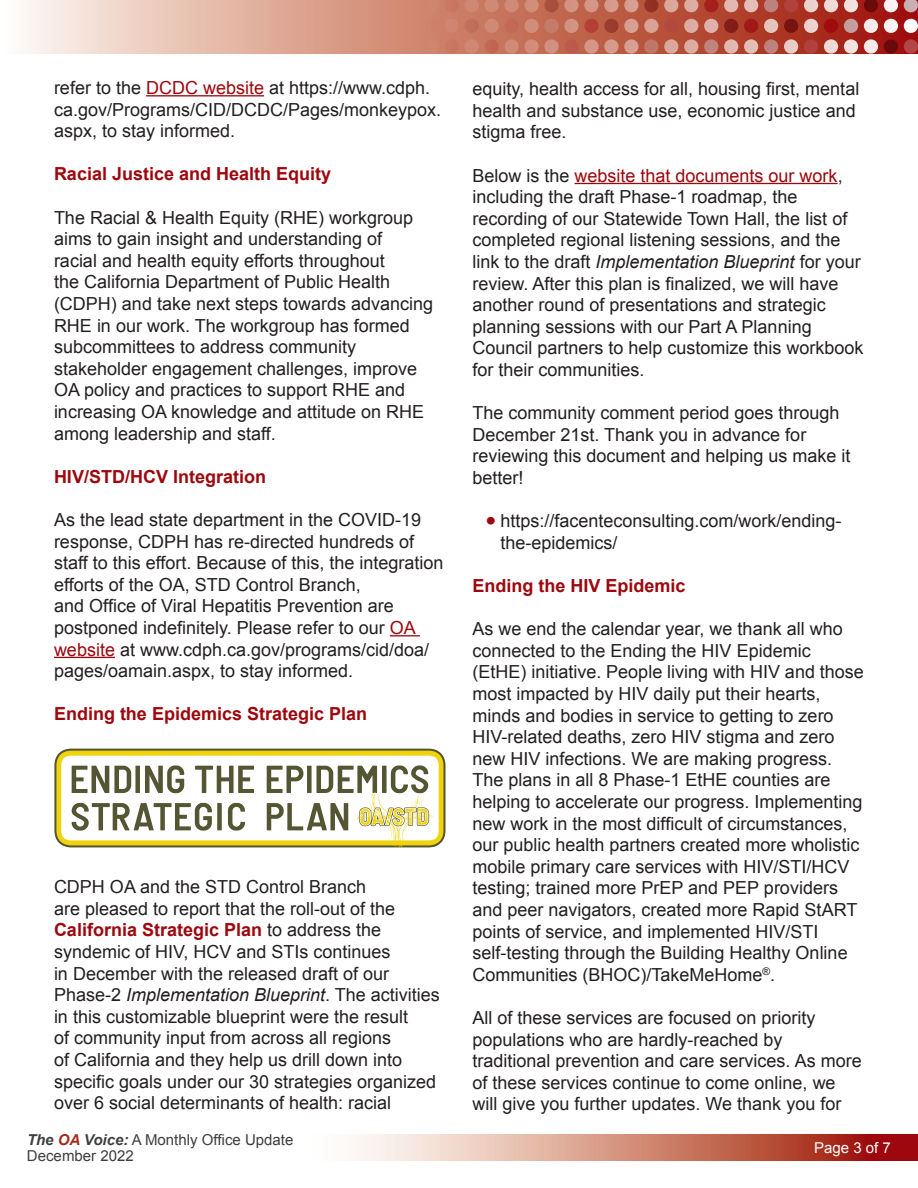
<style>
.page{position:relative;width:918px;height:1188px;background:#fff}
.page>*{position:absolute;margin:0;border:0;box-sizing:border-box;transform-origin:0 0}
.t1{font:18px/21.6px "Arial";color:#231f20}
.t2{font:700 18px "Arial";color:#9d070d}
.t3{font:15px/16.5px "Arial";color:#3e3e3f}
.t4{font:15px "Arial";color:#fff}
.s1{color:#9d070d}
.s2{font-weight:700;color:#9d070d}
.s3{font-style:italic}
.s4{font-weight:700;font-size:27px;color:#9d070d}
.s5{font-weight:700;font-style:italic}
.s6{font-weight:700;font-style:italic;color:#a6271a}
</style>
<div class="page">
<svg style="left:358px;top:1134px;width:560px;height:27px;background:#ce8677"></svg>
<svg style="left:26px;top:0;width:399px;height:54px;background:#e4b9a9"></svg>
<svg style="left:425px;top:0;width:493px;height:54px;background:#bf6758"></svg>
<hr style="left:146px;top:95px;width:118px;height:1px;background:#9d070d">
<hr style="left:390px;top:635px;width:30px;height:1px;background:#9d070d">
<hr style="left:54px;top:657px;width:61px;height:1px;background:#9d070d">
<hr style="left:575px;top:183px;width:263px;height:1px;background:#9d070d">
<svg style="left:54px;top:749px;width:392px;height:99px"></svg>
<p class="t1" style="left:54px;top:77px;width:389px">refer to the <span class="s1">DCDC website</span> at https://www.cdph. ca.gov/Programs/CID/DCDC/Pages/monkeypox. aspx, to stay informed.</p>
<p class="t2" style="left:54px;top:162px;width:279px">Racial Justice and Health Equity</p>
<p class="t1" style="left:54px;top:207px;width:381px">The Racial &amp; Health Equity (RHE) workgroup aims to gain insight and understanding of<br>racial and health equity efforts throughout<br>the California Department of Public Health (CDPH) and take next steps towards advancing RHE in our work. The workgroup has formed subcommittees to address community stakeholder engagement challenges, improve OA policy and practices to support RHE and increasing OA knowledge and attitude on RHE among leadership and staff.</p>
<p class="t2" style="left:54px;top:465px;width:214px">HIV/STD/HCV Integration</p>
<p class="t1" style="left:54px;top:509px;width:391px">As the lead state department in the COVID-19 response, CDPH has re-directed hundreds of staff to this effort. Because of this, the integration efforts of the OA, STD Control Branch,<br>and Office of Viral Hepatitis Prevention are postponed indefinitely. Please refer to our <span class="s1">OA website</span> at www.cdph.ca.gov/programs/cid/doa/ pages/oamain.aspx, to stay informed.</p>
<p class="t2" style="left:54px;top:702px;width:315px">Ending the Epidemics Strategic Plan</p>
<p class="t1" style="left:54px;top:876px;width:387px">CDPH OA and the STD Control Branch<br>are pleased to report that the roll-out of the <span class="s2">California Strategic Plan</span> to address the syndemic of HIV, HCV and STIs continues<br>in December with the released draft of our Phase-2 <span class="s3">Implementation Blueprint</span>. The activities in this customizable blueprint were the result<br>of community input from across all regions<br>of California and they help us drill down into specific goals under our 30 strategies organized over 6 social determinants of health: racial</p>
<p class="t1" style="left:472px;top:78px;width:388px">equity, health access for all, housing first, mental health and substance use, economic justice and stigma free.</p>
<p class="t1" style="left:472px;top:165px;width:393px">Below is the <span class="s1">website that documents our work</span>, including the draft Phase-1 roadmap, the recording of our Statewide Town Hall, the list of completed regional listening sessions, and the link to the draft <span class="s3">Implementation Blueprint</span> for your review. After this plan is finalized, we will have another round of presentations and strategic planning sessions with our Part A Planning Council partners to help customize this workbook for their communities.</p>
<p class="t1" style="left:472px;top:402px;width:380px">The community comment period goes through December 21st. Thank you in advance for reviewing this document and helping us make it better!</p>
<p class="t1" style="left:500px;top:510px;width:343px;text-indent:-14px"><span class="s4">•</span> https://facenteconsulting.com/work/ending&shy;the-epidemics/</p>
<p class="t2" style="left:473px;top:574px;width:215px">Ending the HIV Epidemic</p>
<p class="t1" style="left:473px;top:618px;width:393px">As we end the calendar year, we thank all who connected to the Ending the HIV Epidemic (EtHE) initiative. People living with HIV and those most impacted by HIV daily put their hearts, minds and bodies in service to getting to zero HIV-related deaths, zero HIV stigma and zero new HIV infections. We are making progress.<br>The plans in all 8 Phase-1 EtHE counties are helping to accelerate our progress. Implementing new work in the most difficult of circumstances, our public health partners created more wholistic mobile primary care services with HIV/STI/HCV testing; trained more PrEP and PEP providers and peer navigators, created more Rapid StART points of service, and implemented HIV/STI self-testing through the Building Healthy Online Communities (BHOC)/TakeMeHome<sup>®</sup>.</p>
<p class="t1" style="left:473px;top:1007px;width:391px">All of these services are focused on priority populations who are hardly-reached by traditional prevention and care services. As more of these services continue to come online, we will give you further updates. We thank you for</p>
<p class="t3" style="left:27px;top:1132px;width:268px"><span class="s5">The</span> <span class="s6">OA</span> <span class="s5">Voice:</span> A Monthly Office Update<br>December 2022</p>
<p class="t4" style="left:814px;top:1138px;width:78px">Page 3 of 7</p>
</div>
